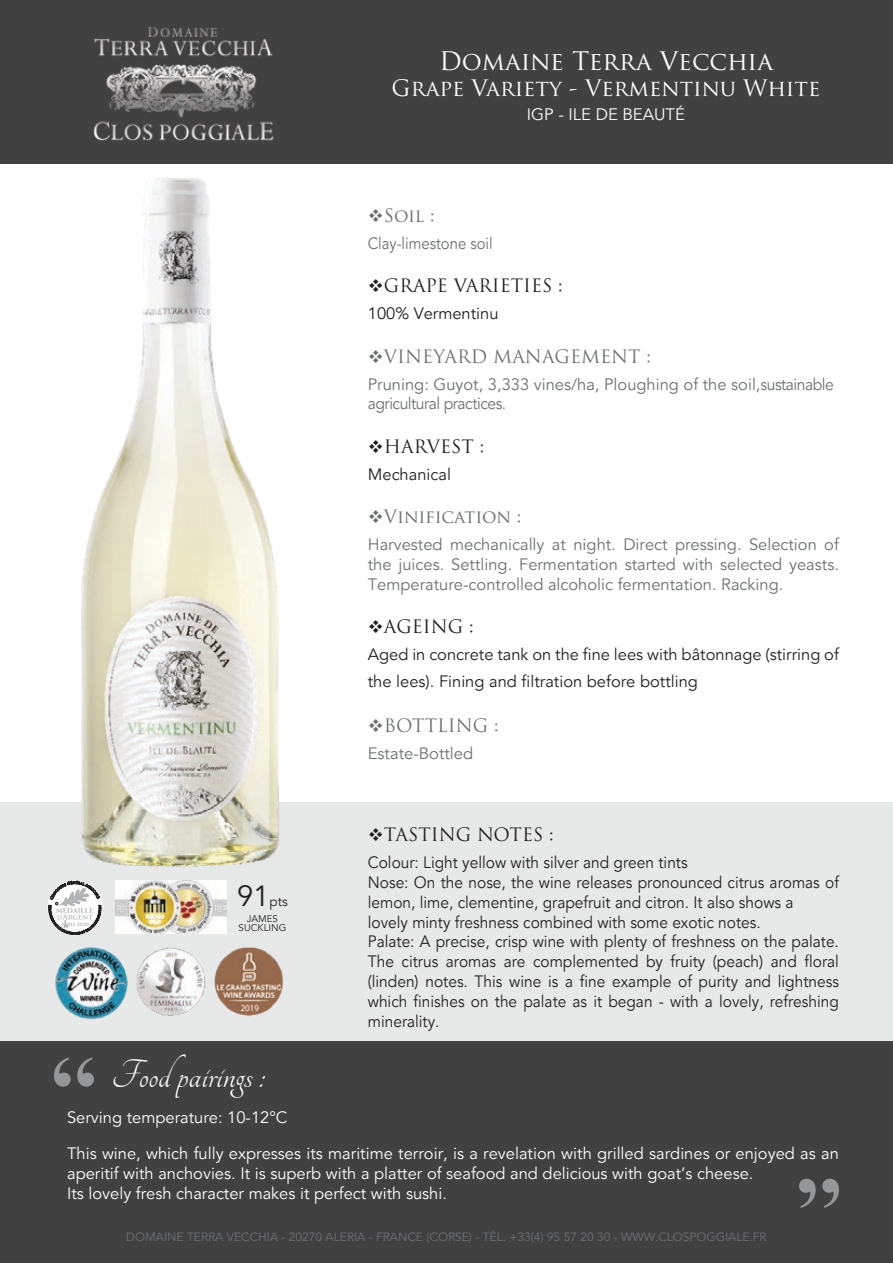
<style>
.page{position:relative;width:893px;height:1263px;background:#fff}
.page>*{position:absolute;margin:0;border:0;box-sizing:border-box;transform-origin:0 0}
.t1{font:43.5px "Tangerine";color:#fff}
.t2{font:24.9px "Trajan Pro";color:#fff}
.t3{font:22.2px "Trajan Pro";color:#fff}
.t4{font:18px "Trajan Pro";color:#6d6f71}
.t5{font:18px "Trajan Pro";color:#231f20}
.t6{font:16.65px "Avenir";color:#fff}
.t7{font:16.5px/19.8px "Avenir";color:#231f20;scale:.94 1}
.t8{font:16.5px/19.8px "Avenir";color:#6d6f71}
.t9{font:16.5px/19.8px "Avenir";color:#fff}
.t10{font:16.5px/27px "Avenir";color:#231f20}
.t11{font:16.5px "Avenir";color:#6d6f71;scale:.9 1}
.t12{font:13.35px "Avenir";color:#231f20}
.t13{font:12px "Avenir";color:#6d6f71}
.t14{font:9.75px/9.8px "Avenir";color:#231f20;text-align:center}
.t15{font:700 5.7px "Perpetua";color:#b2b4b6;scale:1.15 1}
.s1{font-size:29.1px}
</style>
<div class="page">
<div style="left:0;top:802px;width:893px;height:243px;background:#e7e8e8"></div>
<div style="left:0;top:1042px;width:893px;height:221px;background:#414142"></div>
<div style="left:0;top:0;width:893px;height:163px;background:#414142"></div>
<img style="left:93px;top:27px;width:181px;height:114px">
<svg style="left:54px;top:1057px;width:40px;height:30px"></svg>
<svg style="left:799px;top:1179px;width:40px;height:29px"></svg>
<img style="left:39px;top:163px;width:283px;height:727px">
<img style="left:116px;top:880px;width:110px;height:53px">
<img style="left:136px;top:947px;width:69px;height:69px">
<img style="left:55px;top:947px;width:73px;height:73px">
<img style="left:205px;top:947px;width:79px;height:69px">
<svg style="left:47px;top:880px;width:55px;height:55px"></svg>
<svg style="left:49px;top:881px;width:52px;height:53px"></svg>
<p class="t2" style="left:439px;top:45px;width:335px">Domaine Terra Vecchia</p>
<p class="t3" style="left:392px;top:74px;width:430px">Grape Variety - Vermentinu White</p>
<p class="t6" style="left:527px;top:105px;width:160px">IGP - ILE DE BEAUTÉ</p>
<p class="t15" style="left:77px;top:921px;width:12px">2020</p>
<p class="t12" style="left:237px;top:893px;width:52px"><span class="s1">91</span>pts</p>
<p class="t14" style="left:239px;top:914px;width:49px">JAMES<br>SUCKLING</p>
<p class="t4" style="left:368px;top:204px;width:68px">❖Soil :</p>
<p class="t11" style="left:368px;top:234px;width:140px">Clay-limestone soil</p>
<p class="t5" style="left:368px;top:274px;width:196px">❖GRAPE VARIETIES :</p>
<p class="t10" style="left:368px;top:301px;width:132px">100% Vermentinu</p>
<p class="t4" style="left:368px;top:345px;width:284px">❖VINEYARD MANAGEMENT :</p>
<p class="t8" style="left:368px;top:375px;width:468px">Pruning: Guyot, 3,333 vines/ha, Ploughing of the soil,sustainable agricultural practices.</p>
<p class="t5" style="left:368px;top:435px;width:118px">❖HARVEST :</p>
<p class="t10" style="left:368px;top:461px;width:85px">Mechanical</p>
<p class="t4" style="left:368px;top:505px;width:155px">❖Vinification :</p>
<p class="t8" style="left:368px;top:535px;width:473px;text-align:justify">Harvested mechanically at night. Direct pressing. Selection of the juices. Settling. Fermentation started with selected yeasts.<br>Temperature-controlled alcoholic fermentation. Racking.</p>
<p class="t5" style="left:368px;top:615px;width:107px">❖AGEING :</p>
<p class="t10" style="left:368px;top:641px;width:473px">Aged in concrete tank on the fine lees with bâtonnage (stirring of the lees). Fining and filtration before bottling</p>
<p class="t4" style="left:368px;top:714px;width:132px">❖BOTTLING :</p>
<p class="t8" style="left:368px;top:744px;width:107px">Estate-Bottled</p>
<p class="t5" style="left:368px;top:823px;width:187px">❖TASTING NOTES :</p>
<p class="t7" style="left:368px;top:853px;width:342px">Colour: Light yellow with silver and green tints</p>
<p class="t7" style="left:368px;top:873px;width:503px">Nose: On the nose, the wine releases pronounced citrus aromas of lemon, lime, clementine, grapefruit and citron. It also shows a</p>
<p class="t7" style="left:368px;top:912px;width:420px">lovely minty freshness combined with some exotic notes.</p>
<p class="t7" style="left:368px;top:932px;width:503px;text-align:justify">Palate: A precise, crisp wine with plenty of freshness on the palate.<br>The citrus aromas are complemented by fruity (peach) and floral (linden) notes. This wine is a fine example of purity and lightness which finishes on the palate as it began - with a lovely, refreshing minerality.</p>
<p class="t1" style="left:111px;top:1054px;width:156px">Food pairings :</p>
<p class="t9" style="left:67px;top:1108px;width:222px">Serving temperature: 10-12°C</p>
<p class="t9" style="left:67px;top:1144px;width:773px">This wine, which fully expresses its maritime terroir, is a revelation with grilled sardines or enjoyed as an aperitif with anchovies. It is superb with a platter of seafood and delicious with goat’s cheese.</p>
<p class="t9" style="left:67px;top:1184px;width:381px">Its lovely fresh character makes it perfect with sushi.</p>
<p class="t13" style="left:126px;top:1229px;width:642px">DOMAINE TERRA VECCHIA - 20270 ALERIA - FRANCE (CORSE) - TÉL. +33(4) 95 57 20 30 - WWW.CLOSPOGGIALE.FR</p>
</div>
